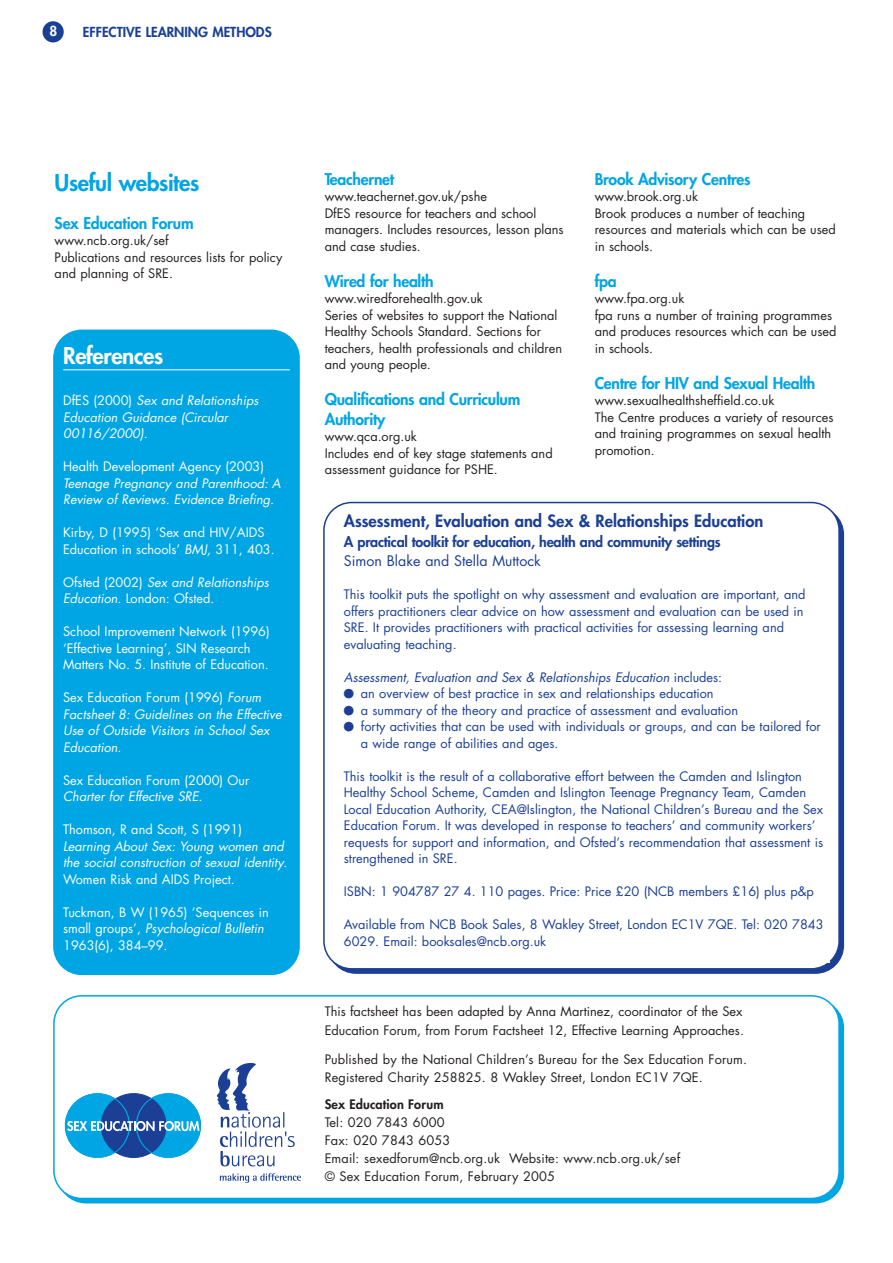
<style>
.page{position:relative;width:893px;height:1263px;background:#fff}
.page>*{position:absolute;margin:0;border:0;box-sizing:border-box;transform-origin:0 0}
.t1{font:800 22.5px "Futura";letter-spacing:-.015em;color:#00a5e3}
.t2{font:800 22.5px "Futura";letter-spacing:-.015em;color:#fff}
.t3{font:800 16.5px "Futura";color:#1b3f94}
.t4{font:800 15.75px/19.5px "Futura";letter-spacing:-.015em;color:#00a5e3}
.t5{font:800 14.25px "Futura";letter-spacing:-.015em;color:#1b3f94}
.t6{font:14.25px "Futura";color:#1b3f94}
.t7{font:800 13.5px "Futura";color:#1b3f94}
.t8{font:800 13.5px "Futura";color:#fff}
.t9{font:12.75px/16.5px "Futura";color:#231f20}
.t10{font:12.75px/16.5px "Futura";color:#1b3f94}
.t11{font:italic 12.75px/16.5px "Futura";color:#fff}
.t12{font:12.75px/16.5px "Futura";color:#fff}
.t13{font:italic 12.75px "Futura";color:#1b3f94}
.t14{font:800 12.75px "Futura";letter-spacing:.01em;color:#231f20}
.s1{font-style:normal}
.s2{font-style:italic}
</style>
<div class="page">
<div style="left:53px;top:330px;width:247px;height:645px;background:#00a5e3"></div>
<div style="left:71px;top:1013px;width:773px;height:190px;background:#00a5e3"></div>
<svg style="left:53px;top:995px;width:787px;height:204px"></svg>
<svg style="left:64px;top:1092px;width:139px;height:67px"></svg>
<img style="left:217px;top:1064px;width:83px;height:119px">
<div style="left:43px;top:21px;width:21px;height:21px;background:#1b3f94;border-radius:50%"></div>
<hr style="left:63px;top:369px;width:227px;height:1px;background:#fff">
<svg style="left:323px;top:502px;width:517px;height:467px"></svg>
<div style="left:342px;top:512px;width:487px;height:451px;background:#fff"></div>
<p class="t8" style="left:49px;top:24px;width:9px">8</p>
<p class="t7" style="left:83px;top:25px;width:190px">EFFECTIVE LEARNING METHODS</p>
<h1 class="t1" style="left:55px;top:172px;width:146px">Useful websites</h1>
<p class="t4" style="left:55px;top:214px;width:141px">Sex Education Forum</p>
<p class="t9" style="left:55px;top:233px;width:229px">www.ncb.org.uk/sef<br>Publications and resources lists for policy and planning of SRE.</p>
<h1 class="t2" style="left:63px;top:344px;width:102px">References</h1>
<p class="t11" style="left:63px;top:393px;width:197px"><span class="s1">DfES (2000)</span> Sex and Relationships<br>Education Guidance (Circular<br>00116/2000).</p>
<p class="t12" style="left:63px;top:459px;width:202px">Health Development Agency (2003)</p>
<p class="t11" style="left:63px;top:476px;width:219px">Teenage Pregnancy and Parenthood: A<br>Review of Reviews. Evidence Briefing.</p>
<p class="t12" style="left:63px;top:525px;width:213px">Kirby, D (1995) ‘Sex and HIV/AIDS<br>Education in schools’ <span class="s2">BMJ,</span> 311, 403.</p>
<p class="t11" style="left:63px;top:575px;width:207px"><span class="s1">Ofsted (2002)</span> Sex and Relationships<br>Education. <span class="s1">London: Ofsted.</span></p>
<p class="t12" style="left:63px;top:624px;width:208px">School Improvement Network (1996) ‘Effective Learning’, SIN Research<br>Matters No. 5. Institute of Education.</p>
<p class="t11" style="left:63px;top:690px;width:220px"><span class="s1">Sex Education Forum (1996)</span> Forum<br>Factsheet 8: Guidelines on the Effective<br>Use of Outside Visitors in School Sex<br>Education<span class="s1">.</span></p>
<p class="t12" style="left:63px;top:773px;width:188px">Sex Education Forum (2000) Our</p>
<p class="t11" style="left:63px;top:789px;width:141px">Charter for Effective SRE.</p>
<p class="t12" style="left:63px;top:822px;width:180px">Thomson, R and Scott, S (1991)</p>
<p class="t11" style="left:63px;top:839px;width:226px">Learning About Sex: Young women and the social construction of sexual identity<span class="s1">.<br>Women Risk and AIDS Project.</span></p>
<p class="t12" style="left:63px;top:905px;width:207px">Tuckman, B W (1965) ‘Sequences in small groups’, <span class="s2">Psychological Bulletin<br></span>1963(6), 384–99.</p>
<p class="t4" style="left:325px;top:171px;width:71px">Teachernet</p>
<p class="t9" style="left:325px;top:190px;width:240px">www.teachernet.gov.uk/pshe<br>DfES resource for teachers and school managers. Includes resources, lesson plans and case studies.</p>
<p class="t4" style="left:325px;top:273px;width:111px">Wired for health</p>
<p class="t9" style="left:325px;top:292px;width:239px">www.wiredforehealth.gov.uk<br>Series of websites to support the National Healthy Schools Standard. Sections for teachers, health professionals and children and young people.</p>
<p class="t4" style="left:325px;top:391px;width:197px">Qualifications and Curriculum<br>Authority</p>
<p class="t9" style="left:325px;top:430px;width:230px">www.qca.org.uk<br>Includes end of key stage statements and assessment guidance for PSHE.</p>
<p class="t4" style="left:595px;top:171px;width:157px">Brook Advisory Centres</p>
<p class="t9" style="left:595px;top:190px;width:243px">www.brook.org.uk<br>Brook produces a number of teaching resources and materials which can be used in schools.</p>
<p class="t4" style="left:595px;top:273px;width:24px">fpa</p>
<p class="t9" style="left:595px;top:292px;width:243px">www.fpa.org.uk<br>fpa runs a number of training programmes and produces resources which can be used in schools.</p>
<p class="t4" style="left:595px;top:375px;width:222px">Centre for HIV and Sexual Health</p>
<p class="t9" style="left:595px;top:394px;width:240px">www.sexualhealthsheffield.co.uk<br>The Centre produces a variety of resources and training programmes on sexual health promotion.</p>
<p class="t3" style="left:344px;top:513px;width:421px">Assessment, Evaluation and Sex &amp; Relationships Education</p>
<p class="t5" style="left:344px;top:535px;width:378px">A practical toolkit for education, health and community settings</p>
<p class="t6" style="left:344px;top:555px;width:198px">Simon Blake and Stella Muttock</p>
<p class="t10" style="left:344px;top:587px;width:463px">This toolkit puts the spotlight on why assessment and evaluation are important, and offers practitioners clear advice on how assessment and evaluation can be used in SRE. It provides practitioners with practical activities for assessing learning and evaluating teaching.</p>
<p class="t13" style="left:344px;top:671px;width:380px">Assessment, Evaluation and Sex &amp; Relationships Education <span class="s1">includes:</span></p>
<p class="t10" style="left:344px;top:686px;width:371px">● an overview of best practice in sex and relationships education</p>
<p class="t10" style="left:344px;top:703px;width:396px">● a summary of the theory and practice of assessment and evaluation</p>
<p class="t10" style="left:361px;top:719px;width:462px;text-indent:-17px">● forty activities that can be used with individuals or groups, and can be tailored for a wide range of abilities and ages.</p>
<p class="t10" style="left:344px;top:769px;width:481px">This toolkit is the result of a collaborative effort between the Camden and Islington Healthy School Scheme, Camden and Islington Teenage Pregnancy Team, Camden Local Education Authority, CEA@Islington, the National Children’s Bureau and the Sex Education Forum. It was developed in response to teachers’ and community workers’ requests for support and information, and Ofsted’s recommendation that assessment is strengthened in SRE.</p>
<p class="t10" style="left:344px;top:884px;width:472px">ISBN: 1 904787 27 4. 110 pages. Price: Price £20 (NCB members £16) plus p&amp;p</p>
<p class="t10" style="left:344px;top:917px;width:481px">Available from NCB Book Sales, 8 Wakley Street, London EC1V 7QE. Tel: 020 7843<br>6029. Email: booksales@ncb.org.uk</p>
<p class="t9" style="left:325px;top:1002px;width:421px;line-height:19.5px">This factsheet has been adapted by Anna Martinez, coordinator of the Sex<br>Education Forum, from Forum Factsheet 12, Effective Learning Approaches.</p>
<p class="t9" style="left:325px;top:1051px;width:424px;line-height:18px">Published by the National Children’s Bureau for the Sex Education Forum.<br>Registered Charity 258825. 8 Wakley Street, London EC1V 7QE.</p>
<p class="t14" style="left:325px;top:1098px;width:121px">Sex Education Forum</p>
<p class="t9" style="left:325px;top:1114px;width:357px;line-height:18px">Tel: 020 7843 6000<br>Fax: 020 7843 6053<br>Email: sexedforum@ncb.org.uk Website: www.ncb.org.uk/sef © Sex Education Forum, February 2005</p>
</div>
